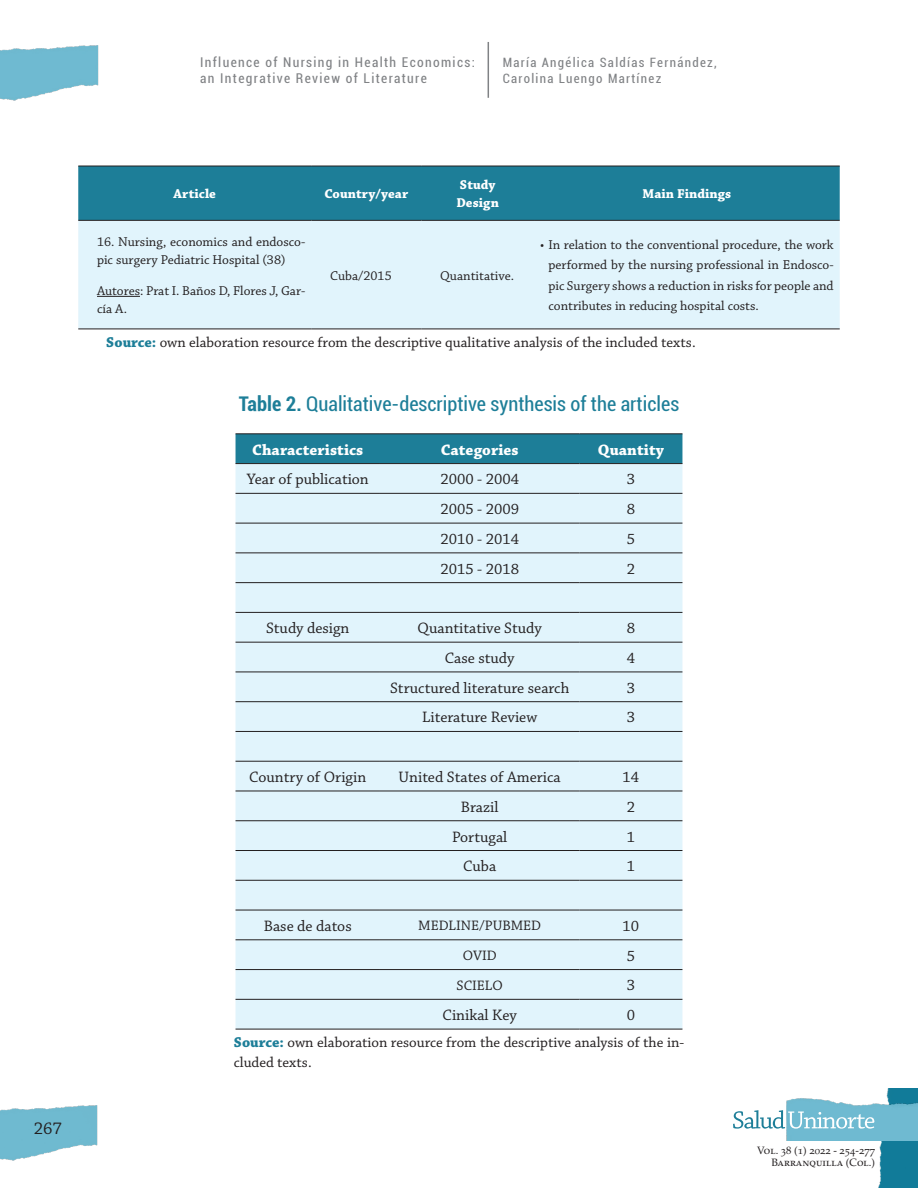
<style>
.page{position:relative;width:918px;height:1188px;background:#fff}
.page>*{position:absolute;margin:0;border:0;box-sizing:border-box;transform-origin:0 0}
.t1{font:condensed 20.25px "Roboto";color:#1d7e98}
.t2{font:18px "Chaparral Pro";color:#231f20}
.t3{font:15.9px "Chaparral Pro";color:#231f20}
.t4{font:700 15.9px "Chaparral Pro";letter-spacing:.005em;color:#fff}
.t5{font:15px/19.5px "Chaparral Pro";color:#231f20}
.t6{font:14.4px "Chaparral Pro";color:#231f20}
.t7{font:13.5px/20.2px "Chaparral Pro";color:#231f20}
.t8{font:condensed 13.5px/16.5px "Roboto";letter-spacing:.1em;color:#808285}
.t9{font:700 13.5px/18px "Chaparral Pro";letter-spacing:.005em;color:#fff}
.t10{font:condensed 12.9px/15.9px "Roboto";letter-spacing:.1em;color:#808285}
.t11{font:10.65px/12.8px "Palatino LT Std";color:#231f20;text-align:right}
.s1{font-weight:700;color:#1d7e98}
.s2{font-weight:700}
</style>
<div class="page">
<img style="left:0;top:1105px;width:98px;height:56px">
<img style="left:0;top:45px;width:99px;height:56px">
<img style="left:878px;top:1088px;width:40px;height:100px">
<img style="left:787px;top:1097px;width:131px;height:44px">
<svg style="left:733px;top:1110px;width:141px;height:19px"></svg>
<hr style="left:488px;top:42px;width:1px;height:56px;background:#808285">
<div style="left:78px;top:167px;width:762px;height:53px;background:#1d7e98"></div>
<div style="left:78px;top:221px;width:762px;height:108px;background:#e1f4fc"></div>
<hr style="left:78px;top:166px;width:233px;height:1px;background:#231f20">
<hr style="left:311px;top:166px;width:110px;height:1px;background:#231f20">
<hr style="left:421px;top:166px;width:113px;height:1px;background:#231f20">
<hr style="left:534px;top:166px;width:306px;height:1px;background:#231f20">
<hr style="left:78px;top:220px;width:233px;height:1px;background:#231f20">
<hr style="left:311px;top:220px;width:110px;height:1px;background:#231f20">
<hr style="left:421px;top:220px;width:113px;height:1px;background:#231f20">
<hr style="left:534px;top:220px;width:306px;height:1px;background:#231f20">
<hr style="left:78px;top:329px;width:233px;height:1px;background:#231f20">
<hr style="left:311px;top:329px;width:110px;height:1px;background:#231f20">
<hr style="left:421px;top:329px;width:113px;height:1px;background:#231f20">
<hr style="left:534px;top:329px;width:306px;height:1px;background:#231f20">
<hr style="left:97px;top:296px;width:43px;height:1px;background:#231f20">
<div style="left:236px;top:435px;width:446px;height:28px;background:#1d7e98"></div>
<div style="left:236px;top:464px;width:446px;height:565px;background:#e1f4fc"></div>
<hr style="left:236px;top:434px;width:144px;height:1px;background:#231f20">
<hr style="left:380px;top:434px;width:199px;height:1px;background:#231f20">
<hr style="left:579px;top:434px;width:103px;height:1px;background:#231f20">
<hr style="left:236px;top:463px;width:144px;height:1px;background:#231f20">
<hr style="left:380px;top:463px;width:199px;height:1px;background:#231f20">
<hr style="left:579px;top:463px;width:103px;height:1px;background:#231f20">
<hr style="left:236px;top:493px;width:144px;height:1px;background:#231f20">
<hr style="left:380px;top:493px;width:199px;height:1px;background:#231f20">
<hr style="left:579px;top:493px;width:103px;height:1px;background:#231f20">
<hr style="left:236px;top:523px;width:144px;height:1px;background:#231f20">
<hr style="left:380px;top:523px;width:199px;height:1px;background:#231f20">
<hr style="left:579px;top:523px;width:103px;height:1px;background:#231f20">
<hr style="left:236px;top:553px;width:144px;height:1px;background:#231f20">
<hr style="left:380px;top:553px;width:199px;height:1px;background:#231f20">
<hr style="left:579px;top:553px;width:103px;height:1px;background:#231f20">
<hr style="left:236px;top:582px;width:144px;height:1px;background:#231f20">
<hr style="left:380px;top:582px;width:199px;height:1px;background:#231f20">
<hr style="left:579px;top:582px;width:103px;height:1px;background:#231f20">
<hr style="left:236px;top:612px;width:144px;height:1px;background:#231f20">
<hr style="left:380px;top:612px;width:199px;height:1px;background:#231f20">
<hr style="left:579px;top:612px;width:103px;height:1px;background:#231f20">
<hr style="left:236px;top:642px;width:144px;height:1px;background:#231f20">
<hr style="left:380px;top:642px;width:199px;height:1px;background:#231f20">
<hr style="left:579px;top:642px;width:103px;height:1px;background:#231f20">
<hr style="left:236px;top:672px;width:144px;height:1px;background:#231f20">
<hr style="left:380px;top:672px;width:199px;height:1px;background:#231f20">
<hr style="left:579px;top:672px;width:103px;height:1px;background:#231f20">
<hr style="left:236px;top:701px;width:144px;height:1px;background:#231f20">
<hr style="left:380px;top:701px;width:199px;height:1px;background:#231f20">
<hr style="left:579px;top:701px;width:103px;height:1px;background:#231f20">
<hr style="left:236px;top:731px;width:144px;height:1px;background:#231f20">
<hr style="left:380px;top:731px;width:199px;height:1px;background:#231f20">
<hr style="left:579px;top:731px;width:103px;height:1px;background:#231f20">
<hr style="left:236px;top:761px;width:144px;height:1px;background:#231f20">
<hr style="left:380px;top:761px;width:199px;height:1px;background:#231f20">
<hr style="left:579px;top:761px;width:103px;height:1px;background:#231f20">
<hr style="left:236px;top:791px;width:144px;height:1px;background:#231f20">
<hr style="left:380px;top:791px;width:199px;height:1px;background:#231f20">
<hr style="left:579px;top:791px;width:103px;height:1px;background:#231f20">
<hr style="left:236px;top:820px;width:144px;height:1px;background:#231f20">
<hr style="left:380px;top:820px;width:199px;height:1px;background:#231f20">
<hr style="left:579px;top:820px;width:103px;height:1px;background:#231f20">
<hr style="left:236px;top:850px;width:144px;height:1px;background:#231f20">
<hr style="left:380px;top:850px;width:199px;height:1px;background:#231f20">
<hr style="left:579px;top:850px;width:103px;height:1px;background:#231f20">
<hr style="left:236px;top:880px;width:144px;height:1px;background:#231f20">
<hr style="left:380px;top:880px;width:199px;height:1px;background:#231f20">
<hr style="left:579px;top:880px;width:103px;height:1px;background:#231f20">
<hr style="left:236px;top:910px;width:144px;height:1px;background:#231f20">
<hr style="left:380px;top:910px;width:199px;height:1px;background:#231f20">
<hr style="left:579px;top:910px;width:103px;height:1px;background:#231f20">
<hr style="left:236px;top:940px;width:144px;height:1px;background:#231f20">
<hr style="left:380px;top:940px;width:199px;height:1px;background:#231f20">
<hr style="left:579px;top:940px;width:103px;height:1px;background:#231f20">
<hr style="left:236px;top:969px;width:144px;height:1px;background:#231f20">
<hr style="left:380px;top:969px;width:199px;height:1px;background:#231f20">
<hr style="left:579px;top:969px;width:103px;height:1px;background:#231f20">
<hr style="left:236px;top:999px;width:144px;height:1px;background:#231f20">
<hr style="left:380px;top:999px;width:199px;height:1px;background:#231f20">
<hr style="left:579px;top:999px;width:103px;height:1px;background:#231f20">
<hr style="left:236px;top:1029px;width:144px;height:1px;background:#231f20">
<hr style="left:380px;top:1029px;width:199px;height:1px;background:#231f20">
<hr style="left:579px;top:1029px;width:103px;height:1px;background:#231f20">
<p class="t8" style="left:200px;top:53px;width:276px">Influence of Nursing in Health Economics: an Integrative Review of Literature</p>
<p class="t10" style="left:503px;top:54px;width:215px">María Angélica Saldías Fernández,<br>Carolina Luengo Martínez</p>
<h2 class="t2" style="left:34px;top:1118px;width:30px">267</h2>
<p class="t9" style="left:174px;top:185px;width:44px">Article</p>
<p class="t9" style="left:324px;top:185px;width:85px">Country/year</p>
<p class="t9" style="left:456px;top:176px;width:44px">Study<br>Design</p>
<p class="t9" style="left:643px;top:185px;width:90px">Main Findings</p>
<p class="t7" style="left:97px;top:234px;width:210px;line-height:18px">16. Nursing, economics and endosco&shy;pic surgery Pediatric Hospital (38)</p>
<p class="t7" style="left:97px;top:282px;width:210px;line-height:18px">Autores: Prat I. Baños D, Flores J, Gar&shy;cía A.</p>
<p class="t7" style="left:549px;top:235px;width:287px;text-align:justify;text-indent:-9px">• In relation to the conventional procedure, the work performed by the nursing professional in Endosco&shy;pic Surgery shows a reduction in risks for people and contributes in reducing hospital costs.</p>
<p class="t5" style="left:106px;top:333px;width:591px"><span class="s1">Source:</span> own elaboration resource from the descriptive qualitative analysis of the included texts.</p>
<p class="t7" style="left:330px;top:266px;width:63px">Cuba/2015</p>
<p class="t7" style="left:440px;top:266px;width:76px">Quantitative.</p>
<h1 class="t1" style="left:239px;top:389px;width:442px"><span class="s2">Table 2.</span> Qualitative-descriptive synthesis of the articles</h1>
<p class="t4" style="left:252px;top:440px;width:113px">Characteristics</p>
<p class="t4" style="left:441px;top:440px;width:80px">Categories</p>
<p class="t4" style="left:598px;top:440px;width:68px">Quantity</p>
<p class="t3" style="left:247px;top:471px;width:124px">Year of publication</p>
<p class="t3" style="left:440px;top:471px;width:80px">2000 - 2004</p>
<p class="t3" style="left:627px;top:471px;width:10px">3</p>
<p class="t3" style="left:440px;top:500px;width:80px">2005 - 2009</p>
<p class="t3" style="left:627px;top:500px;width:10px">8</p>
<p class="t3" style="left:440px;top:530px;width:80px">2010 - 2014</p>
<p class="t3" style="left:627px;top:530px;width:10px">5</p>
<p class="t3" style="left:440px;top:560px;width:80px">2015 - 2018</p>
<p class="t3" style="left:627px;top:560px;width:10px">2</p>
<p class="t3" style="left:266px;top:619px;width:85px">Study design</p>
<p class="t3" style="left:417px;top:619px;width:126px">Quantitative Study</p>
<p class="t3" style="left:627px;top:619px;width:10px">8</p>
<p class="t3" style="left:445px;top:649px;width:71px">Case study</p>
<p class="t3" style="left:627px;top:649px;width:10px">4</p>
<p class="t3" style="left:390px;top:679px;width:181px">Structured literature search</p>
<p class="t3" style="left:627px;top:679px;width:10px">3</p>
<p class="t3" style="left:422px;top:709px;width:117px">Literature Review</p>
<p class="t3" style="left:627px;top:709px;width:10px">3</p>
<p class="t3" style="left:249px;top:768px;width:119px">Country of Origin</p>
<p class="t3" style="left:399px;top:768px;width:164px">United States of America</p>
<p class="t3" style="left:623px;top:768px;width:18px">14</p>
<p class="t3" style="left:461px;top:798px;width:39px">Brazil</p>
<p class="t3" style="left:627px;top:798px;width:10px">2</p>
<p class="t3" style="left:452px;top:828px;width:57px">Portugal</p>
<p class="t3" style="left:627px;top:828px;width:10px">1</p>
<p class="t3" style="left:463px;top:857px;width:35px">Cuba</p>
<p class="t3" style="left:627px;top:857px;width:10px">1</p>
<p class="t3" style="left:264px;top:917px;width:89px">Base de datos</p>
<p class="t6" style="left:418px;top:918px;width:125px">MEDLINE/PUBMED</p>
<p class="t3" style="left:623px;top:917px;width:18px">10</p>
<p class="t6" style="left:463px;top:947px;width:35px">OVID</p>
<p class="t3" style="left:627px;top:947px;width:10px">5</p>
<p class="t6" style="left:457px;top:977px;width:48px">SCIELO</p>
<p class="t3" style="left:627px;top:976px;width:10px">3</p>
<p class="t3" style="left:442px;top:1006px;width:76px">Cinikal Key</p>
<p class="t3" style="left:627px;top:1006px;width:10px">0</p>
<p class="t5" style="left:234px;top:1033px;width:452px"><span class="s1">Source:</span> own elaboration resource from the descriptive analysis of the in&shy;cluded texts.</p>
<p class="t11" style="left:757px;top:1144px;width:119px">Vol. 38 (1) 2022 - 254-277<br>Barranquilla (Col.)</p>
</div>
